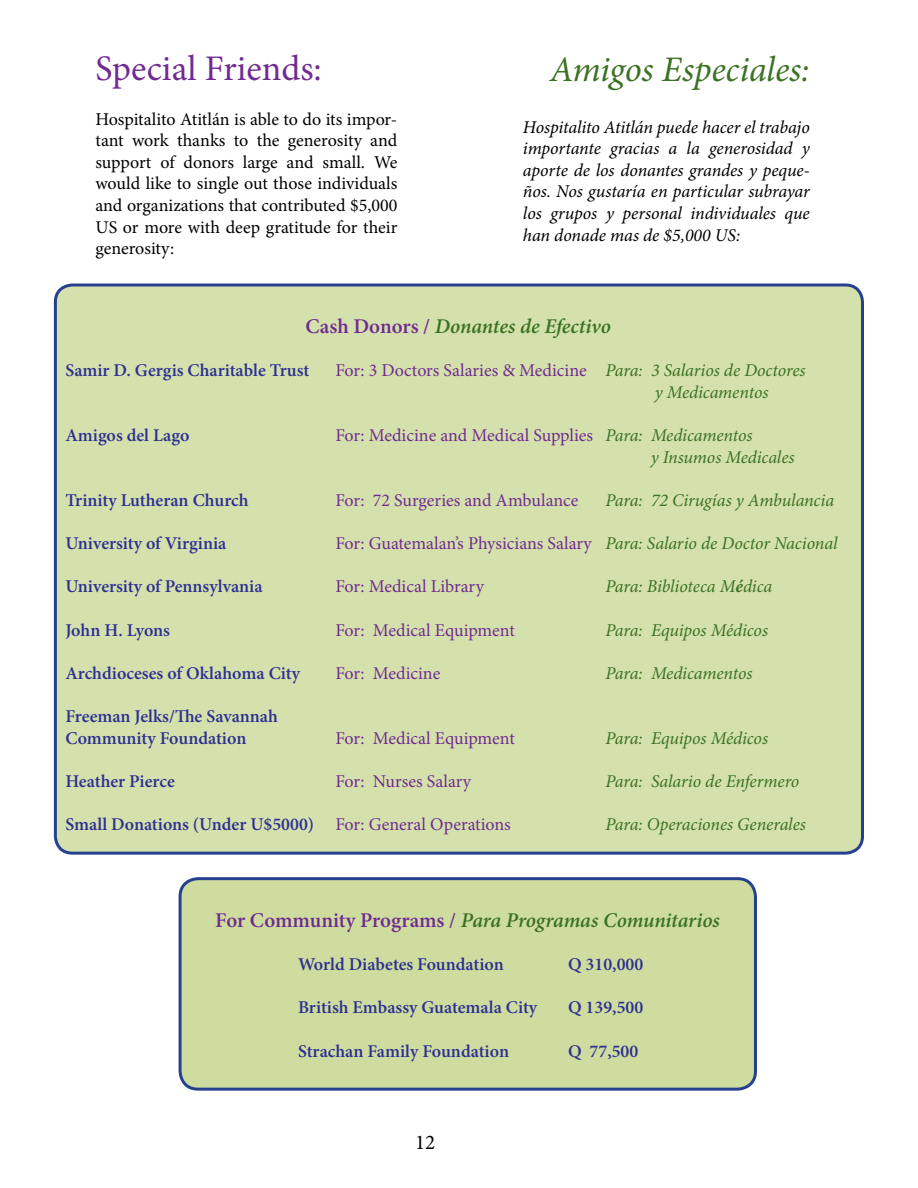
<style>
.page{position:relative;width:918px;height:1188px;background:#fff}
.page>*{position:absolute;margin:0;border:0;box-sizing:border-box;transform-origin:0 0}
.t1{font:italic 36px "Minion Pro";letter-spacing:-.005em;color:#3c7223}
.t2{font:36px "Minion Pro";color:#712b90}
.t3{font:italic 600 21px "Minion Pro";letter-spacing:-.005em;color:#3c7223}
.t4{font:21px "Minion Pro";color:#000}
.t5{font:600 18px/21.6px "Minion Pro";color:#2e3092}
.t6{font:italic 18px/21.6px "Minion Pro";letter-spacing:-.01em;color:#3c7223}
.t7{font:18px/21.6px "Minion Pro";color:#000;text-align:justify}
.t8{font:italic 18px/21.6px "Minion Pro";letter-spacing:-.005em;color:#000;text-align:justify}
.t9{font:18px "Minion Pro";color:#712b90}
.s1{font-style:normal;color:#712b90}
.s2{font-style:italic;color:#3c7223}
.s3{font-weight:700}
.s4{font-weight:400;color:#712b90}
</style>
<div class="page">
<div style="left:55px;top:285px;width:807px;height:568px;background:#d4e1ac;border-radius:17px"></div>
<div style="left:54px;top:283px;width:810px;height:572px;border:3px solid #25408f;border-radius:17px"></div>
<div style="left:180px;top:879px;width:575px;height:210px;background:#cedd9f;border-radius:18px"></div>
<div style="left:179px;top:877px;width:578px;height:214px;border:3px solid #25408f;border-radius:18px"></div>
<h1 class="t2" style="left:95px;top:45px;width:228px">Special Friends:</h1>
<p class="t7" style="left:95px;top:108px;width:303px">Hospitalito Atitlán is able to do its impor&shy;tant work thanks to the generosity and support of donors large and small. We would like to single out those individuals and organizations that contributed $5,000<br>US or more with deep gratitude for their generosity:</p>
<h1 class="t1" style="left:550px;top:45px;width:262px">Amigos Especiales:</h1>
<p class="t8" style="left:523px;top:116px;width:288px">Hospitalito Atitlán puede hacer el trabajo importante gracias a la generosidad y aporte de los donantes grandes y peque&shy;ños. Nos gustaría en particular subrayar los grupos y personal individuales que han donade mas de $5,000 US:</p>
<p class="t3" style="left:306px;top:312px;width:307px"><span class="s1">Cash Donors /</span> Donantes de Efectivo</p>
<p class="t5" style="left:65px;top:360px;width:246px">Samir D. Gergis Charitable Trust</p>
<p class="t6" style="left:655px;top:360px;width:152px;text-indent:-319px"><span class="s1">For: 3 Doctors Salaries &amp; Medicine</span> Para: 3 Salarios de Doctores y Medicamentos</p>
<p class="t5" style="left:65px;top:425px;width:126px">Amigos del Lago</p>
<p class="t6" style="left:651px;top:425px;width:145px;text-indent:-315px"><span class="s1">For: Medicine and Medical Supplies</span> Para: Medicamentos<br>y Insumos Medicales</p>
<p class="t5" style="left:65px;top:489px;width:185px">Trinity Lutheran Church</p>
<p class="t9" style="left:335px;top:488px;width:245px">For: 72 Surgeries and Ambulance</p>
<p class="t6" style="left:605px;top:490px;width:230px">Para: 72 Cirugías y Ambulancia</p>
<p class="t5" style="left:65px;top:533px;width:163px">University of Virginia</p>
<p class="t9" style="left:335px;top:531px;width:504px">For: Guatemalan’s Physicians Salary <span class="s2">Para: Salario de Doctor Nacional</span></p>
<p class="t5" style="left:65px;top:576px;width:199px">University of Pennsylvania</p>
<p class="t9" style="left:335px;top:575px;width:150px">For: Medical Library</p>
<p class="t6" style="left:605px;top:576px;width:168px">Para: Biblioteca M<span class="s3">é</span>dica</p>
<p class="t5" style="left:65px;top:619px;width:106px">John H. Lyons</p>
<p class="t9" style="left:335px;top:618px;width:181px">For: Medical Equipment</p>
<p class="t6" style="left:605px;top:619px;width:164px">Para: Equipos Médicos</p>
<p class="t5" style="left:65px;top:662px;width:236px">Archdioceses of Oklahoma City</p>
<p class="t9" style="left:335px;top:661px;width:107px">For: Medicine</p>
<p class="t6" style="left:605px;top:662px;width:149px">Para: Medicamentos</p>
<p class="t5" style="left:65px;top:705px;width:214px">Freeman Jelks/The Savannah<br>Community Foundation</p>
<p class="t9" style="left:335px;top:726px;width:181px">For: Medical Equipment</p>
<p class="t6" style="left:605px;top:727px;width:164px">Para: Equipos Médicos</p>
<p class="t5" style="left:65px;top:770px;width:111px">Heather Pierce</p>
<p class="t9" style="left:335px;top:769px;width:137px">For: Nurses Salary</p>
<p class="t6" style="left:605px;top:770px;width:196px">Para: Salario de Enfermero</p>
<p class="t5" style="left:65px;top:813px;width:447px">Small Donations (Under U$5000) <span class="s4">For: General Operations</span></p>
<p class="t6" style="left:605px;top:814px;width:202px">Para: Operaciones Generales</p>
<p class="t3" style="left:215px;top:906px;width:506px"><span class="s1">For Community Programs /</span> Para Programas Comunitarios</p>
<p class="t5" style="left:298px;top:954px;width:207px">World Diabetes Foundation</p>
<p class="t5" style="left:568px;top:954px;width:77px">Q 310,000</p>
<p class="t5" style="left:298px;top:997px;width:241px">British Embassy Guatemala City</p>
<p class="t5" style="left:568px;top:997px;width:77px">Q 139,500</p>
<p class="t5" style="left:298px;top:1040px;width:212px">Strachan Family Foundation</p>
<p class="t5" style="left:568px;top:1040px;width:72px">Q 77,500</p>
<p class="t4" style="left:415px;top:1128px;width:22px">12</p>
</div>
